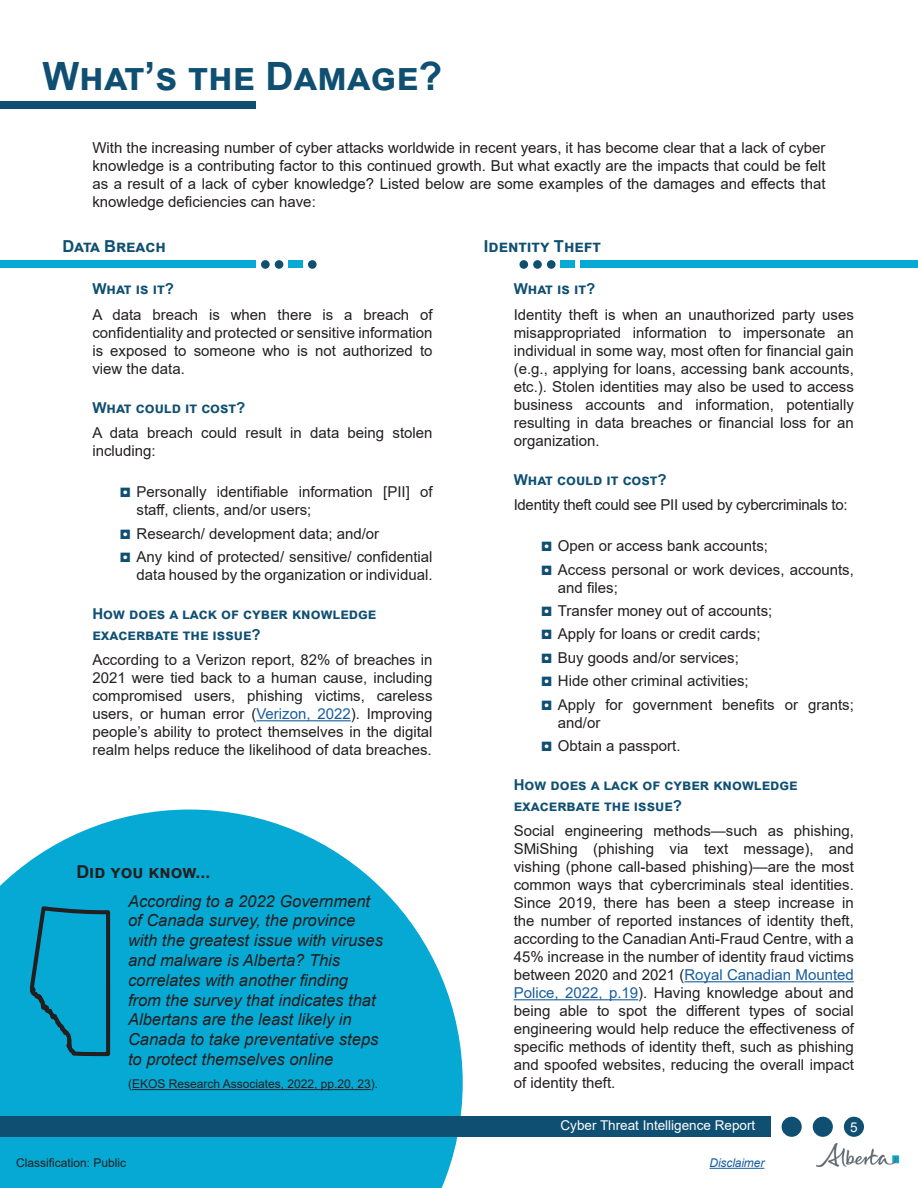
<style>
.page{position:relative;width:918px;height:1188px;background:#fff}
.page>*{position:absolute;margin:0;border:0;box-sizing:border-box;transform-origin:0 0}
.t1{font:700 39px "Arial";color:#0f4f72}
.Internal_Header-_White{font:700 17.85px "Arial";letter-spacing:.015em;color:#231f20}
.t2{font:italic 16.5px/19.8px "Arial";color:#231f20}
.Internal_Headers-_Blue{font:700 16.5px "Arial";color:#0f4f72}
.t3{font:15px/18px "Arial";color:#231f20;text-align:justify}
.t4{font:700 15px/21px "Arial";color:#0f4f72}
.t5{font:15px "Arial";letter-spacing:-.02em;color:#231f20}
.t6{font:13.5px "Arial";color:#fff}
.t7{font:12px "Arial";color:#231f20}
.t8{font:italic 12px "Arial";letter-spacing:-.01em;color:#175d9e}
.s1{font-size:19.5px;color:#0f4f72}
.s2{color:#175d9e}
</style>
<div class="page">
<hr style="left:709px;top:1168px;width:55px;height:1px;background:#175d9e">
<svg style="left:0;top:810px;width:463px;height:378px;background:#28b4d8"></svg>
<div style="left:844px;top:1117px;width:20px;height:20px;background:#0f4f72;border-radius:50%"></div>
<div style="left:0;top:1117px;width:771px;height:20px;background:#0f4f72"></div>
<div style="left:813px;top:1117px;width:20px;height:20px;background:#0f4f72;border-radius:50%"></div>
<div style="left:782px;top:1117px;width:20px;height:20px;background:#0f4f72;border-radius:50%"></div>
<img style="left:817px;top:1143px;width:82px;height:23px">
<div style="left:0;top:102px;width:256px;height:7px;background:#0f4f72"></div>
<div style="left:0;top:261px;width:256px;height:7px;background:#06a9d3"></div>
<div style="left:261px;top:260px;width:9px;height:9px;background:#0f4f72;border-radius:50%"></div>
<div style="left:308px;top:260px;width:9px;height:9px;background:#0f4f72;border-radius:50%"></div>
<div style="left:275px;top:260px;width:8px;height:9px;background:#0f4f72;border-radius:50%"></div>
<div style="left:288px;top:261px;width:15px;height:7px;background:#06a9d3"></div>
<hr style="left:256px;top:720px;width:95px;height:1px;background:#175d9e">
<div style="left:580px;top:261px;width:338px;height:7px;background:#06a9d3"></div>
<div style="left:533px;top:260px;width:9px;height:9px;background:#0f4f72;border-radius:50%"></div>
<div style="left:519px;top:260px;width:9px;height:9px;background:#0f4f72;border-radius:50%"></div>
<div style="left:547px;top:260px;width:9px;height:9px;background:#0f4f72;border-radius:50%"></div>
<div style="left:561px;top:261px;width:14px;height:7px;background:#06a9d3"></div>
<hr style="left:684px;top:981px;width:170px;height:1px;background:#175d9e">
<hr style="left:514px;top:999px;width:124px;height:1px;background:#175d9e">
<hr style="left:132px;top:1089px;width:239px;height:1px;background:#231f20">
<svg style="left:30px;top:906px;width:81px;height:150px;background:#0997bc"></svg>
<p class="t1" style="left:43px;top:49px;width:401px">What’s the Damage?</p>
<p class="t3" style="left:92px;top:139px;width:735px">With the increasing number of cyber attacks worldwide in recent years, it has become clear that a lack of cyber knowledge is a contributing factor to this continued growth. But what exactly are the impacts that could be felt as a result of a lack of cyber knowledge? Listed below are some examples of the damages and effects that knowledge deficiencies can have:</p>
<p class="Internal_Headers-_Blue" style="left:62px;top:235px;width:105px">Data Br each</p>
<p class="t4" style="left:92px;top:279px;width:83px">What is it?</p>
<p class="t3" style="left:92px;top:305px;width:342px">A data breach is when there is a breach of confidentiality and protected or sensitive information is exposed to someone who is not authorized to view the data.</p>
<p class="t4" style="left:92px;top:397px;width:155px">What could it cost?</p>
<p class="t3" style="left:92px;top:423px;width:342px">A data breach could result in data being stolen including:</p>
<p class="t3" style="left:137px;top:483px;width:298px;text-indent:-17px"><span class="s1">◘</span> Personally identifiable information [PII] of staff, clients, and/or users;</p>
<p class="t3" style="left:119px;top:524px;width:261px"><span class="s1">◘</span> Research/ development data; and/or</p>
<p class="t3" style="left:119px;top:548px;width:315px;text-align:right"><span class="s1">◘</span> Any kind of protected/ sensitive/ confidential data housed by the organization or individual.</p>
<p class="t4" style="left:92px;top:603px;width:285px">How does a lack of cyber knowledge exacerbate the issue?</p>
<p class="t3" style="left:92px;top:651px;width:342px">According to a Verizon report, 82% of breaches in 2021 were tied back to a human cause, including compromised users, phishing victims, careless users, or human error (<span class="s2">Verizon, 2022</span>). Improving people’s ability to protect themselves in the digital realm helps reduce the likelihood of data breaches.</p>
<p class="Internal_Headers-_Blue" style="left:484px;top:235px;width:118px">Identity Theft</p>
<p class="t4" style="left:514px;top:279px;width:83px">What is it?</p>
<p class="t3" style="left:514px;top:305px;width:342px">Identity theft is when an unauthorized party uses misappropriated information to impersonate an individual in some way, most often for financial gain (e.g., applying for loans, accessing bank accounts, etc.). Stolen identities may also be used to access business accounts and information, potentially resulting in data breaches or financial loss for an organization.</p>
<p class="t4" style="left:514px;top:469px;width:155px">What could it cost?</p>
<p class="t5" style="left:514px;top:494px;width:335px">Identity theft could see PII used by cybercriminals to:</p>
<p class="t3" style="left:541px;top:537px;width:229px"><span class="s1">◘</span> Open or access bank accounts;</p>
<p class="t3" style="left:558px;top:560px;width:297px;text-indent:-17px"><span class="s1">◘</span> Access personal or work devices, accounts, and files;</p>
<p class="t3" style="left:541px;top:602px;width:233px"><span class="s1">◘</span> Transfer money out of accounts;</p>
<p class="t3" style="left:541px;top:625px;width:221px"><span class="s1">◘</span> Apply for loans or credit cards;</p>
<p class="t3" style="left:541px;top:648px;width:200px"><span class="s1">◘</span> Buy goods and/or services;</p>
<p class="t3" style="left:541px;top:672px;width:210px"><span class="s1">◘</span> Hide other criminal activities;</p>
<p class="t3" style="left:558px;top:695px;width:298px;text-indent:-17px"><span class="s1">◘</span> Apply for government benefits or grants; and/or</p>
<p class="t3" style="left:541px;top:737px;width:141px"><span class="s1">◘</span> Obtain a passport.</p>
<p class="t4" style="left:514px;top:774px;width:285px">How does a lack of cyber knowledge exacerbate the issue?</p>
<p class="t3" style="left:514px;top:822px;width:342px">Social engineering methods—such as phishing, SMiShing (phishing via text message), and vishing (phone call-based phishing)—are the most common ways that cybercriminals steal identities.<br>Since 2019, there has been a steep increase in the number of reported instances of identity theft, according to the Canadian Anti-Fraud Centre, with a 45% increase in the number of identity fraud victims between 2020 and 2021 (<span class="s2">Royal Canadian Mounted Police, 2022, p.19</span>). Having knowledge about and being able to spot the different types of social engineering would help reduce the effectiveness of specific methods of identity theft, such as phishing and spoofed websites, reducing the overall impact of identity theft.</p>
<p class="Internal_Header-_White" style="left:76px;top:859px;width:136px">Did you know...</p>
<p class="t2" style="left:128px;top:891px;width:256px">According to a 2022 Government of Canada survey, the province with the greatest issue with viruses and malware is Alberta? This correlates with another finding from the survey that indicates that<br>Albertans are the least likely in<br>Canada to take preventative steps to protect themselves online</p>
<p class="t7" style="left:128px;top:1076px;width:252px">(EKOS Research Associates, 2022, pp.20, 23).</p>
<p class="t6" style="left:561px;top:1116px;width:196px">Cyber Threat Intelligence Report</p>
<p class="t6" style="left:850px;top:1118px;width:9px">5</p>
<p class="t7" style="left:16px;top:1155px;width:112px">Classification: Public</p>
<p class="t8" style="left:709px;top:1155px;width:56px">Disclaimer</p>
</div>
